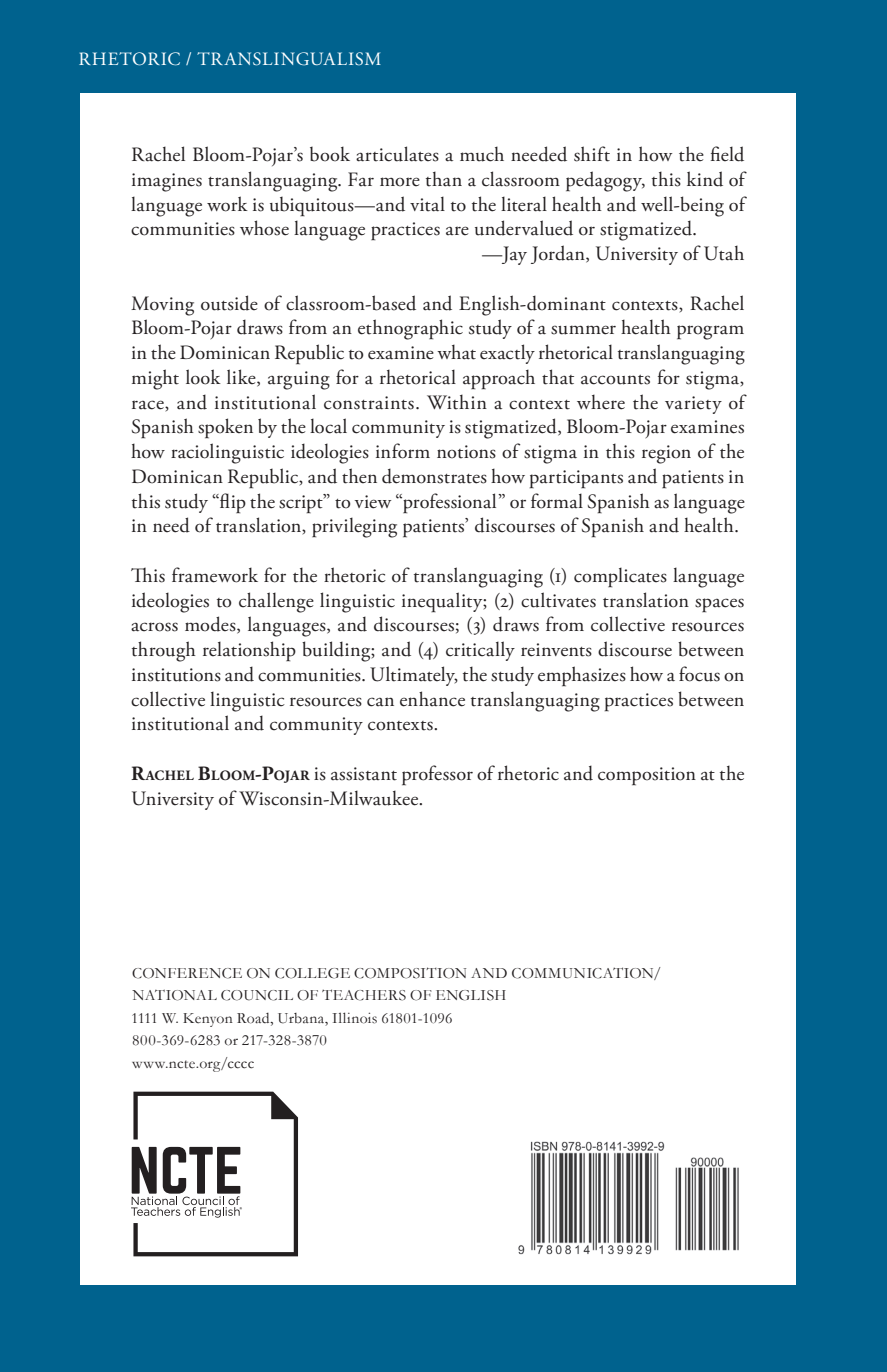
<style>
.page{position:relative;width:887px;height:1372px;background:#00628e}
.page>*{position:absolute;margin:0;border:0;box-sizing:border-box;transform-origin:0 0}
.t1{font:20.25px/24.8px "Adobe Garamond Pro";letter-spacing:.005em;color:#231f20;text-align:justify}
.t2{font:18.68px "Adobe Garamond Pro";letter-spacing:.04em;color:#fff}
.t3{font:15.75px/22.5px "Garamond";letter-spacing:.02em;color:#231f20}
.s1{font-weight:700}
.s2{font-weight:700;font-size:14.17px}
</style>
<div class="page">
<div style="left:80px;top:93px;width:715px;height:1192px;background:#fff"></div>
<svg style="left:131px;top:1091px;width:167px;height:165px"></svg>
<img style="left:518px;top:1141px;width:221px;height:114px">
<p class="t2" style="left:79px;top:48px;width:304px">RHETORIC / TRANSLINGUALISM</p>
<p class="t1" style="left:131px;top:143px;width:615px">Rachel Bloom-Pojar’s book articulates a much needed shift in how the field</p>
<p class="t1" style="left:131px;top:168px;width:615px">imagines translanguaging. Far more than a classroom pedagogy, this kind of</p>
<p class="t1" style="left:131px;top:192px;width:615px">language work is ubiquitous—and vital to the literal health and well-being of</p>
<p class="t1" style="left:131px;top:217px;width:568px">communities whose language practices are undervalued or stigmatized.</p>
<p class="t1" style="left:482px;top:242px;width:264px">—Jay Jordan, University of Utah</p>
<p class="t1" style="left:131px;top:291px;width:615px">Moving outside of classroom-based and English-dominant contexts, Rachel Bloom-Pojar draws from an ethnographic study of a summer health program in the Dominican Republic to examine what exactly rhetorical translanguaging might look like, arguing for a rhetorical approach that accounts for stigma, race, and institutional constraints. Within a context where the variety of Spanish spoken by the local community is stigmatized, Bloom-Pojar examines how raciolinguistic ideologies inform notions of stigma in this region of the Dominican Republic, and then demonstrates how participants and patients in this study “flip the script” to view “professional” or formal Spanish as language in need of translation, privileging patients’ discourses of Spanish and health.</p>
<p class="t1" style="left:131px;top:564px;width:615px">This framework for the rhetoric of translanguaging (1) complicates language ideologies to challenge linguistic inequality; (2) cultivates translation spaces across modes, languages, and discourses; (3) draws from collective resources through relationship building; and (4) critically reinvents discourse between institutions and communities. Ultimately, the study emphasizes how a focus on collective linguistic resources can enhance translanguaging practices between institutional and community contexts.</p>
<p class="t1" style="left:131px;top:762px;width:615px"><span class="s1">R</span><span class="s2">ACHEL</span> <span class="s1">B</span><span class="s2">LOOM</span><span class="s1">-P</span><span class="s2">OJAR</span> is assistant professor of rhetoric and composition at the<br>University of Wisconsin-Milwaukee.</p>
<p class="t3" style="left:131px;top:961px;width:532px">CONFERENCE ON COLLEGE COMPOSITION AND COMMUNICATION/ NATIONAL COUNCIL OF TEACHERS OF ENGLISH<br>1111 W. Kenyon Road, Urbana, Illinois 61801-1096<br>800-369-6283 or 217-328-3870<br>www.ncte.org/cccc</p>
</div>
